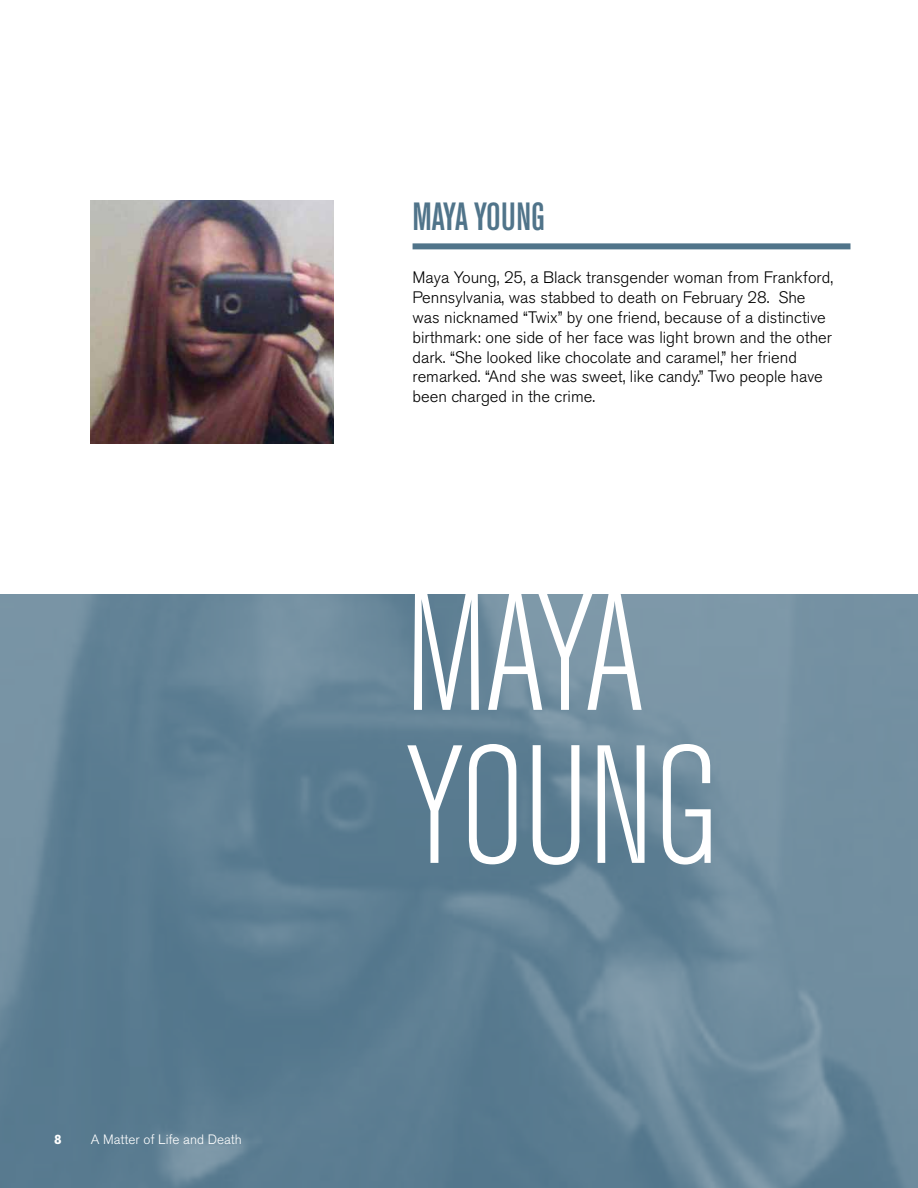
<style>
.page{position:relative;width:918px;height:1188px;background:#fff}
.page>*{position:absolute;margin:0;border:0;box-sizing:border-box;transform-origin:0 0}
.t1{font:300 condensed 166.5px/153px "Akzidenz Grotesk BE";letter-spacing:-.025em;color:#fff}
.t2{font:500 condensed 39px "Akzidenz Grotesk BE";letter-spacing:-.005em;color:#50748a}
.t3{font:300 16.5px/19.8px "Akzidenz Grotesk BE";color:#000}
.t4{font:300 13.5px "Akzidenz Grotesk BE";color:#fff}
.t5{font:700 13.5px "Akzidenz Grotesk BE";color:#fff}
</style>
<div class="page">
<svg style="left:0;top:594px;width:918px;height:594px;background:#658498"></svg>
<div style="left:413px;top:243px;width:437px;height:6px;background:#50748a"></div>
<img style="left:91px;top:201px;width:243px;height:243px">
<p class="t5" style="left:54px;top:1132px;width:9px">8</p>
<p class="t4" style="left:91px;top:1132px;width:153px">A Matter of Life and Death</p>
<h2 class="t2" style="left:413px;top:195px;width:134px">MAYA YOUNG</h2>
<p class="t3" style="left:413px;top:268px;width:422px">Maya Young, 25, a Black transgender woman from Frankford, Pennsylvania, was stabbed to death on February 28. She was nicknamed “Twix” by one friend, because of a distinctive birthmark: one side of her face was light brown and the other dark. “She looked like chocolate and caramel,” her friend remarked. “And she was sweet, like candy.” Two people have been charged in the crime.</p>
<h1 class="t1" style="left:405px;top:581px;width:316px">MAYA<br>YOUNG</h1>
</div>
